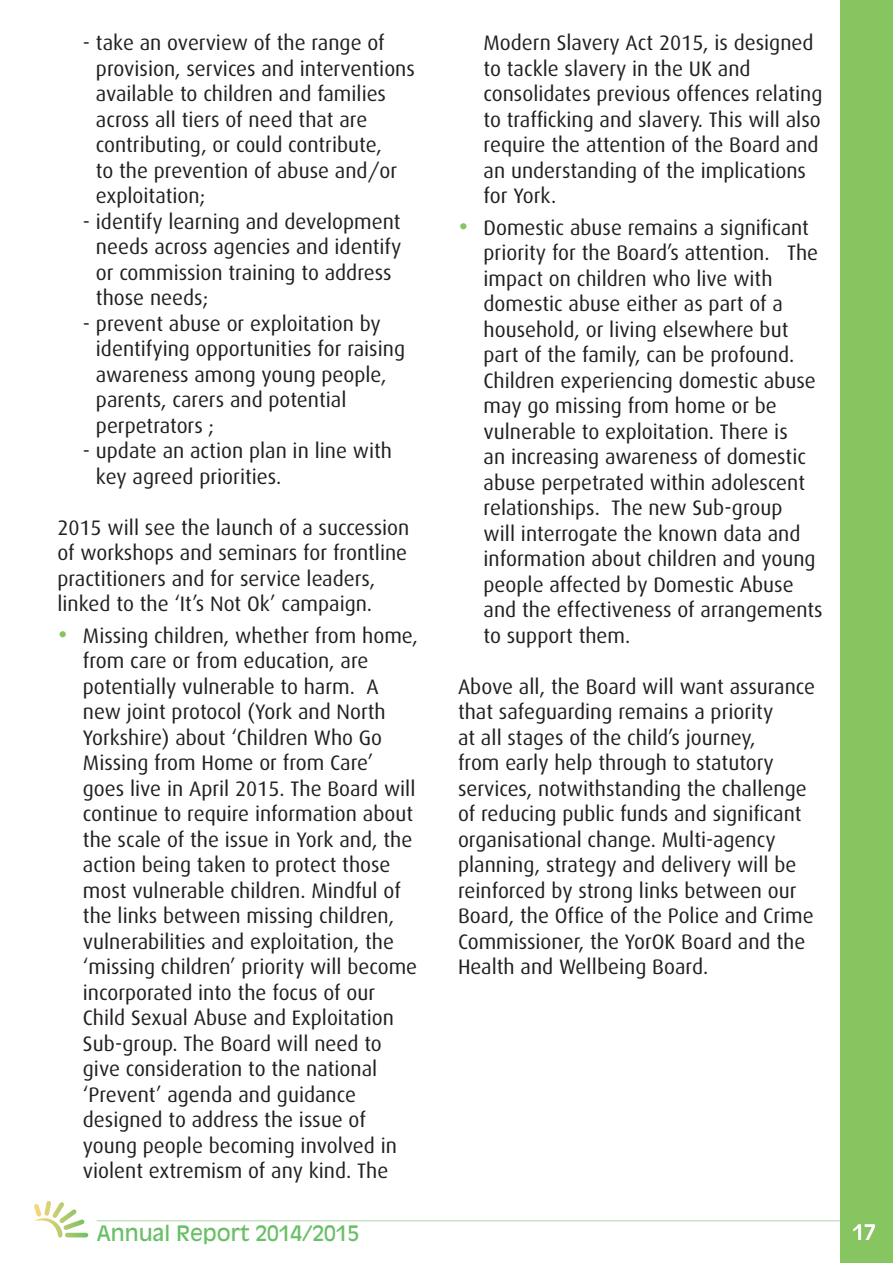
<style>
.page{position:relative;width:893px;height:1263px;background:#fff}
.page>*{position:absolute;margin:0;border:0;box-sizing:border-box;transform-origin:0 0}
.t1{font:21px/25.5px "Dax";color:#231f20}
.t2{font:21px "Antique Olive Std";color:#68bf65}
.t3{font:21px "Antique Olive Std";color:#fff}
.s1{font-size:33px;color:#87c560}
</style>
<div class="page">
<svg style="left:34px;top:1201px;width:54px;height:36px"></svg>
<hr style="left:97px;top:1220px;width:762px;height:1px;background:#c9e4c4">
<div style="left:841px;top:0;width:52px;height:1263px;background:#87c560"></div>
<p class="t1" style="left:96px;top:30px;width:320px;text-indent:-13px">- take an overview of the range of provision, services and interventions available to children and families across all tiers of need that are contributing, or could contribute,<br>to the prevention of abuse and/or exploitation;</p>
<p class="t1" style="left:96px;top:209px;width:307px;text-indent:-13px">- identify learning and development needs across agencies and identify or commission training to address those needs;</p>
<p class="t1" style="left:96px;top:311px;width:311px;text-indent:-13px">- prevent abuse or exploitation by identifying opportunities for raising awareness among young people, parents, carers and potential perpetrators ;</p>
<p class="t1" style="left:96px;top:438px;width:298px;text-indent:-13px">- update an action plan in line with key agreed priorities.</p>
<p class="t1" style="left:57px;top:515px;width:353px">2015 will see the launch of a succession of workshops and seminars for frontline practitioners and for service leaders, linked to the ‘It’s Not Ok’ campaign.</p>
<p class="t1" style="left:83px;top:623px;width:337px;text-indent:-26px"><span class="s1">•</span> Missing children, whether from home, from care or from education, are potentially vulnerable to harm. A new joint protocol (York and North Yorkshire) about ‘Children Who Go Missing from Home or from Care’ goes live in April 2015. The Board will continue to require information about the scale of the issue in York and, the action being taken to protect those most vulnerable children. Mindful of the links between missing children, vulnerabilities and exploitation, the ‘missing children’ priority will become incorporated into the focus of our Child Sexual Abuse and Exploitation Sub-group. The Board will need to give consideration to the national ‘Prevent’ agenda and guidance designed to address the issue of young people becoming involved in violent extremism of any kind. The</p>
<p class="t1" style="left:484px;top:30px;width:340px">Modern Slavery Act 2015, is designed to tackle slavery in the UK and consolidates previous offences relating to trafficking and slavery. This will also require the attention of the Board and an understanding of the implications for York.</p>
<p class="t1" style="left:484px;top:215px;width:341px;text-indent:-26px"><span class="s1">•</span> Domestic abuse remains a significant priority for the Board’s attention. The impact on children who live with domestic abuse either as part of a household, or living elsewhere but part of the family, can be profound.<br>Children experiencing domestic abuse may go missing from home or be vulnerable to exploitation. There is<br>an increasing awareness of domestic abuse perpetrated within adolescent relationships. The new Sub-group<br>will interrogate the known data and information about children and young people affected by Domestic Abuse and the effectiveness of arrangements to support them.</p>
<p class="t1" style="left:458px;top:674px;width:359px">Above all, the Board will want assurance that safeguarding remains a priority<br>at all stages of the child’s journey,<br>from early help through to statutory services, notwithstanding the challenge of reducing public funds and significant organisational change. Multi-agency planning, strategy and delivery will be reinforced by strong links between our Board, the Office of the Police and Crime Commissioner, the YorOK Board and the Health and Wellbeing Board.</p>
<p class="t2" style="left:97px;top:1221px;width:264px">Annual Report 2014/2015</p>
<p class="t3" style="left:853px;top:1219px;width:25px">17</p>
</div>
